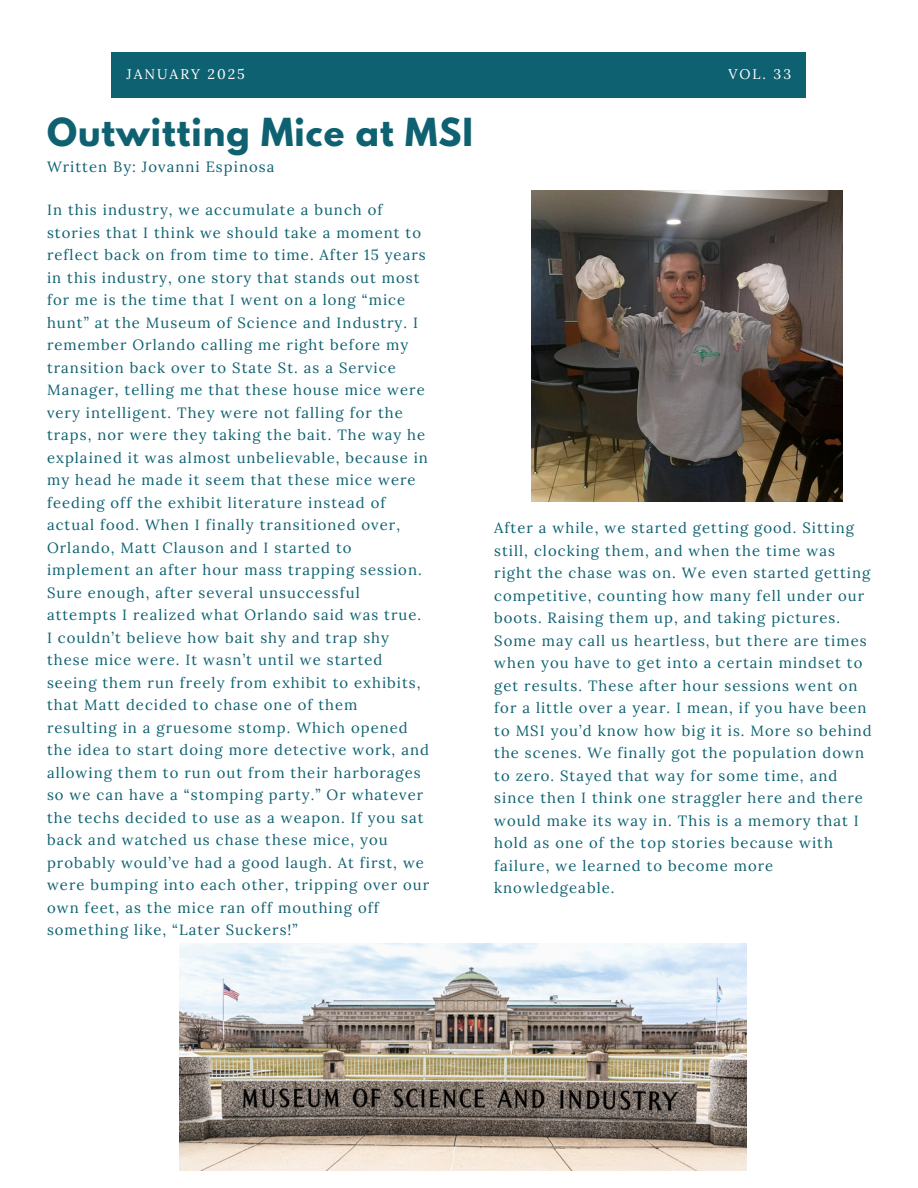
<style>
.page{position:relative;width:918px;height:1188px;background:#fff}
.page>*{position:absolute;margin:0;border:0;box-sizing:border-box;transform-origin:0 0}
.t1{font:700 34.2px "League Spartan";letter-spacing:.03em;color:#0e6171}
.t2{font:14.85px/22.5px "Lora";letter-spacing:.07em;color:#0e6171}
.t3{font:13.95px "Lora";letter-spacing:.14em;color:#fff}
</style>
<div class="page">
<img style="left:531px;top:191px;width:311px;height:310px">
<div style="left:112px;top:53px;width:694px;height:45px;background:#0e6171"></div>
<img style="left:179px;top:943px;width:567px;height:227px">
<h2 class="t3" style="left:113px;top:66px;width:133px">OCTOBERY20245</h2>
<h2 class="t3" style="left:127px;top:65px;width:64px">JANUAR</h2>
<h2 class="t3" style="left:208px;top:65px;width:29px">202</h2>
<h2 class="t3" style="left:728px;top:66px;width:85px">VOVOL. 32</h2>
<h2 class="t3" style="left:753px;top:65px;width:15px">L.</h2>
<h2 class="t3" style="left:774px;top:65px;width:19px">33</h2>
<h1 class="t1" style="left:47px;top:115px;width:428px">Outwitting Mice at MSI</h1>
<p class="t2" style="left:47px;top:155px;width:229px">Written By: Jovanni Espinosa</p>
<p class="t2" style="left:47px;top:198px;width:384px">In this industry, we accumulate a bunch of stories that I think we should take a moment to reflect back on from time to time. After 15 years in this industry, one story that stands out most for me is the time that I went on a long “mice hunt” at the Museum of Science and Industry. I remember Orlando calling me right before my transition back over to State St. as a Service Manager, telling me that these house mice were very intelligent. They were not falling for the traps, nor were they taking the bait. The way he explained it was almost unbelievable, because in my head he made it seem that these mice were feeding off the exhibit literature instead of actual food. When I finally transitioned over, Orlando, Matt Clauson and I started to implement an after hour mass trapping session.<br>Sure enough, after several unsuccessful attempts I realized what Orlando said was true.<br>I couldn’t believe how bait shy and trap shy these mice were. It wasn’t until we started seeing them run freely from exhibit to exhibits, that Matt decided to chase one of them resulting in a gruesome stomp. Which opened the idea to start doing more detective work, and allowing them to run out from their harborages so we can have a “stomping party.” Or whatever the techs decided to use as a weapon. If you sat back and watched us chase these mice, you probably would’ve had a good laugh. At first, we were bumping into each other, tripping over our own feet, as the mice ran off mouthing off something like, “Later Suckers!”</p>
<p class="t2" style="left:494px;top:517px;width:379px">After a while, we started getting good. Sitting still, clocking them, and when the time was right the chase was on. We even started getting competitive, counting how many fell under our boots. Raising them up, and taking pictures.<br>Some may call us heartless, but there are times when you have to get into a certain mindset to get results. These after hour sessions went on for a little over a year. I mean, if you have been to MSI you’d know how big it is. More so behind the scenes. We finally got the population down to zero. Stayed that way for some time, and since then I think one straggler here and there would make its way in. This is a memory that I hold as one of the top stories because with failure, we learned to become more knowledgeable.</p>
</div>
